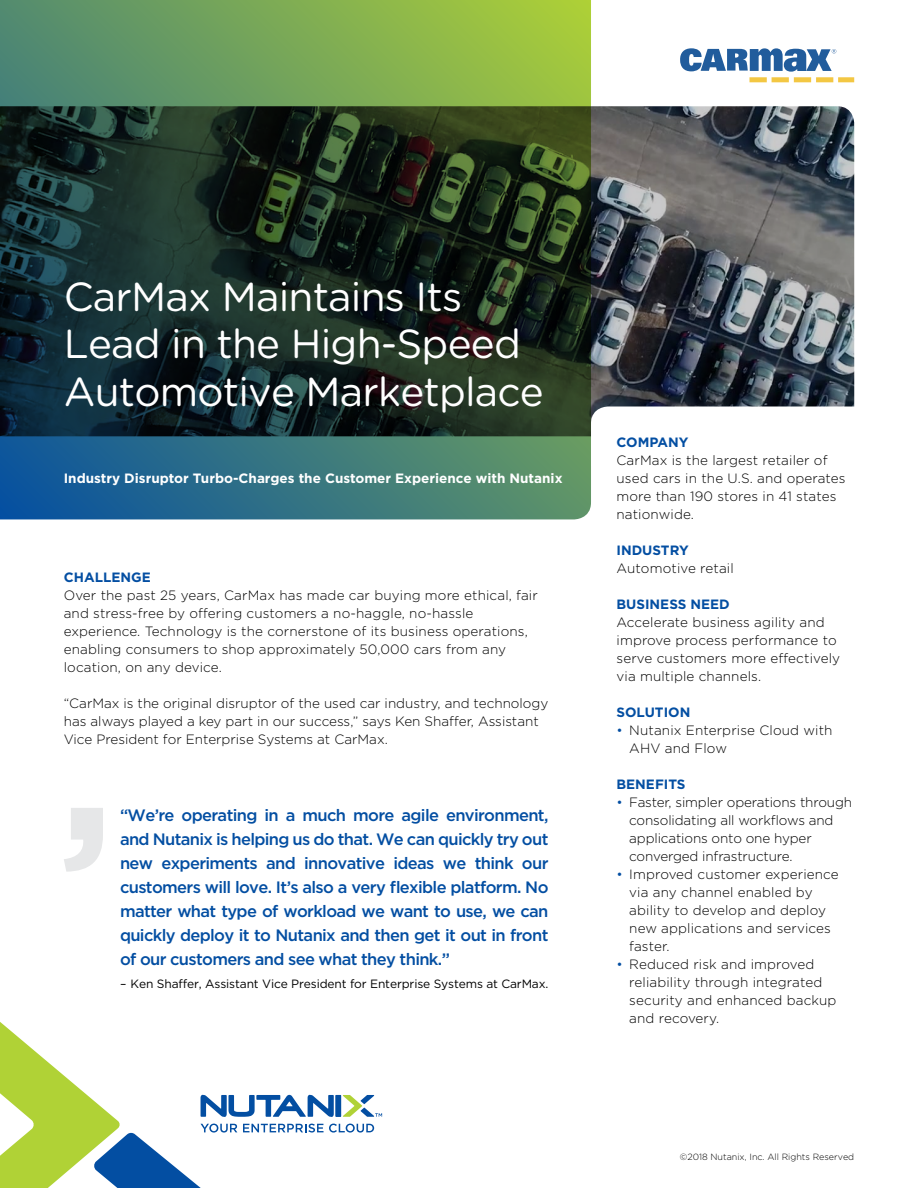
<style>
.page{position:relative;width:918px;height:1188px;background:#fff}
.page>*{position:absolute;margin:0;border:0;box-sizing:border-box;transform-origin:0 0}
.t1{font:40.5px/48px "Gotham Rounded";letter-spacing:-.02em;color:#fff}
.t2{font:500 16.5px/24px "Gotham";letter-spacing:-.04em;color:#034ea2;text-align:justify}
.t3{font:300 13.5px/18px "Gotham";letter-spacing:.01em;color:#000}
.t4{font:300 13.5px/18px "Gotham";letter-spacing:-.01em;color:#000}
.t5{font:700 13.5px "Gotham";color:#fff}
.t6{font:700 13.5px "Gotham";color:#034ea2}
.t7{font:12px "Gotham";letter-spacing:-.01em;color:#000}
.t8{font:300 9px "Gotham";color:#000}
.s1{color:#034ea2}
</style>
<div class="page">
<svg style="left:680px;top:48px;width:174px;height:34px"></svg>
<svg style="left:591px;top:106px;width:263px;height:301px;background:#52585e"></svg>
<svg style="left:0;top:0;width:591px;height:519px;background:#32503d"></svg>
<svg style="left:0;top:1022px;width:382px;height:166px"></svg>
<svg style="left:64px;top:808px;width:39px;height:64px"></svg>
<h1 class="t1" style="left:64px;top:270px;width:482px">CarMax Maintains Its<br>Lead in the High-Speed<br>Automotive Marketplace</h1>
<p class="t5" style="left:64px;top:470px;width:500px">Industry Disruptor Turbo-Charges the Customer Experience with Nutanix</p>
<p class="t6" style="left:64px;top:568px;width:88px">CHALLENGE</p>
<p class="t3" style="left:64px;top:585px;width:476px">Over the past 25 years, CarMax has made car buying more ethical, fair and stress-free by offering customers a no-haggle, no-hassle experience. Technology is the cornerstone of its business operations, enabling consumers to shop approximately 50,000 cars from any location, on any device.</p>
<p class="t3" style="left:64px;top:693px;width:486px">“CarMax is the original disruptor of the used car industry, and technology has always played a key part in our success,” says Ken Shaffer, Assistant<br>Vice President for Enterprise Systems at CarMax.</p>
<p class="t2" style="left:120px;top:803px;width:430px">“We’re operating in a much more agile environment, and Nutanix is helping us do that. We can quickly try out new experiments and innovative ideas we think our customers will love. It’s also a very flexible platform. No matter what type of workload we want to use, we can quickly deploy it to Nutanix and then get it out in front of our customers and see what they think.”</p>
<p class="t7" style="left:120px;top:976px;width:430px">– Ken Shaffer, Assistant Vice President for Enterprise Systems at CarMax.</p>
<p class="t6" style="left:617px;top:433px;width:73px">COMPANY</p>
<p class="t3" style="left:617px;top:451px;width:231px">CarMax is the largest retailer of used cars in the U.S. and operates more than 190 stores in 41 states nationwide.</p>
<p class="t6" style="left:617px;top:541px;width:74px">INDUSTRY</p>
<p class="t3" style="left:617px;top:559px;width:119px">Automotive retail</p>
<p class="t6" style="left:617px;top:595px;width:115px">BUSINESS NEED</p>
<p class="t3" style="left:617px;top:613px;width:225px">Accelerate business agility and improve process performance to serve customers more effectively via multiple channels.</p>
<p class="t6" style="left:617px;top:703px;width:75px">SOLUTION</p>
<p class="t3" style="left:629px;top:721px;width:205px;text-indent:-13px"><span class="s1">•</span> Nutanix Enterprise Cloud with<br>AHV and Flow</p>
<p class="t6" style="left:617px;top:775px;width:71px">BENEFITS</p>
<p class="t4" style="left:629px;top:793px;width:224px;text-indent:-13px"><span class="s1">•</span> Faster, simpler operations through consolidating all workflows and applications onto one hyper converged infrastructure.</p>
<p class="t3" style="left:629px;top:865px;width:211px;text-indent:-13px"><span class="s1">•</span> Improved customer experience via any channel enabled by ability to develop and deploy new applications and services faster.</p>
<p class="t3" style="left:629px;top:955px;width:209px;text-indent:-13px"><span class="s1">•</span> Reduced risk and improved reliability through integrated security and enhanced backup and recovery.</p>
<p class="t8" style="left:680px;top:1151px;width:176px">©2018 Nutanix, Inc. All Rights Reserved</p>
</div>
